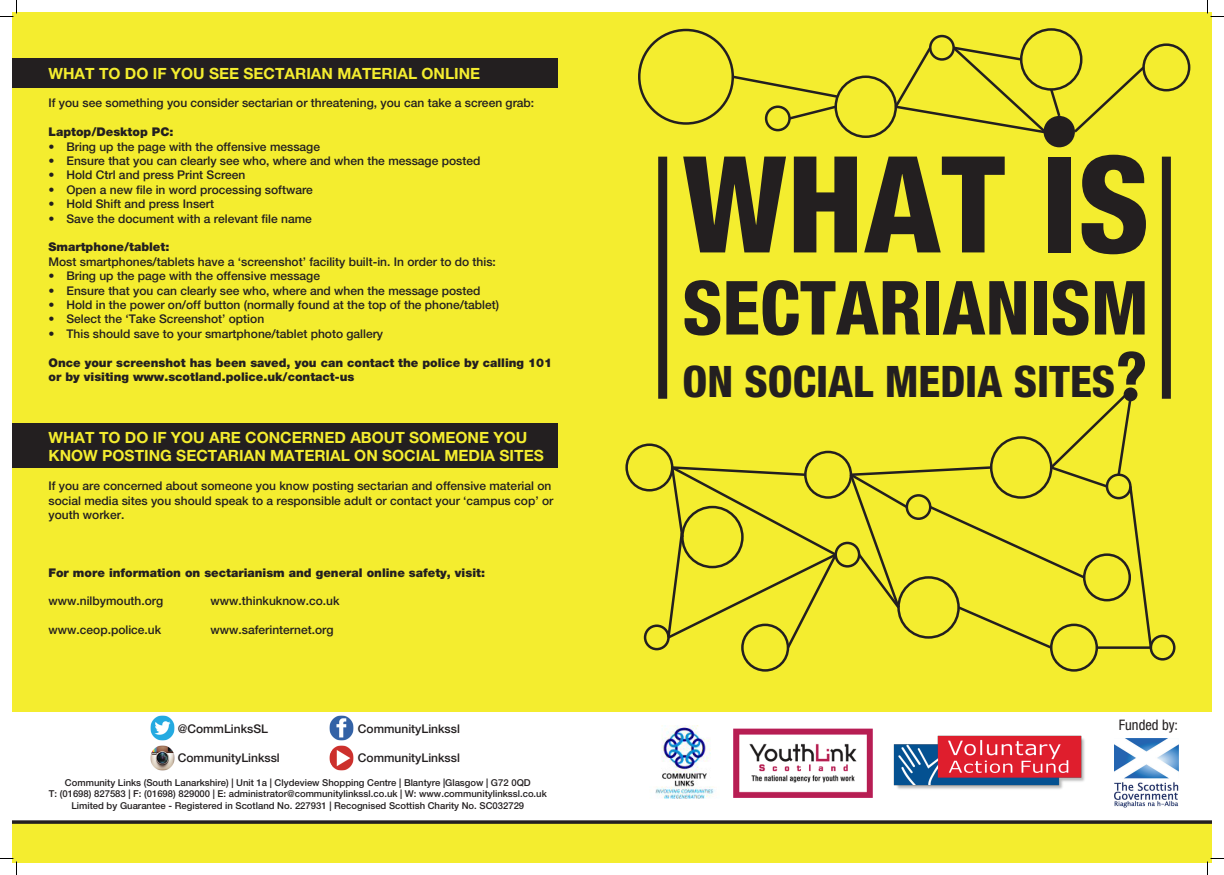
<style>
.page{position:relative;width:1224px;height:875px;background:#fff}
.page>*{position:absolute;margin:0;border:0;box-sizing:border-box;transform-origin:0 0}
.t1{font:800 condensed 134.25px "Helvetica Neue LT Std";color:#231f20}
.t2{font:800 condensed 74.75px "Helvetica Neue LT Std";color:#231f20}
.t3{font:800 condensed 43.5px "Helvetica Neue LT Std";color:#231f20}
.t4{font:700 15.5px/18.6px "Helvetica Neue LT Std";color:#f4ed2f}
.t5{font:condensed 14.5px "Helvetica Neue LT Std";color:#231f20}
.t6{font:500 12px/14.4px "Helvetica Neue LT Std";color:#231f20}
.t7{font:900 12px/14.4px "Helvetica Neue LT Std";color:#231f20}
.t8{font:500 9.5px/11.4px "Helvetica Neue LT Std";color:#231f20;text-align:center}
</style>
<div class="page">
<div style="left:12px;top:12px;width:1199px;height:851px;background:#f4ed2f"></div>
<div style="left:12px;top:59px;width:546px;height:29px;background:#231f20"></div>
<div style="left:12px;top:423px;width:546px;height:44px;background:#231f20"></div>
<svg style="left:12px;top:819px;width:1199px;height:5px;background:#64615b"></svg>
<div style="left:12px;top:712px;width:1199px;height:107px;background:#fff"></div>
<img style="left:655px;top:725px;width:60px;height:74px">
<img style="left:733px;top:728px;width:140px;height:70px">
<img style="left:1114px;top:738px;width:64px;height:70px">
<img style="left:893px;top:735px;width:192px;height:54px">
<div style="left:658px;top:157px;width:9px;height:242px;background:#231f20"></div>
<div style="left:1161px;top:157px;width:9px;height:242px;background:#231f20"></div>
<div style="left:638px;top:29px;width:96px;height:96px;border:2px solid #231f20;border-radius:50%"></div>
<div style="left:834px;top:75px;width:63px;height:63px;border:2px solid #231f20;border-radius:50%"></div>
<div style="left:1020px;top:28px;width:62px;height:63px;border:2px solid #231f20;border-radius:50%"></div>
<div style="left:804px;top:451px;width:48px;height:48px;border:2px solid #231f20;border-radius:50%"></div>
<div style="left:741px;top:624px;width:48px;height:48px;border:2px solid #231f20;border-radius:50%"></div>
<div style="left:1142px;top:43px;width:48px;height:48px;border:2px solid #231f20;border-radius:50%"></div>
<div style="left:625px;top:443px;width:48px;height:48px;border:2px solid #231f20;border-radius:50%"></div>
<div style="left:1050px;top:624px;width:48px;height:48px;border:2px solid #231f20;border-radius:50%"></div>
<div style="left:834px;top:542px;width:26px;height:26px;border:2px solid #231f20;border-radius:50%"></div>
<div style="left:1149px;top:635px;width:26px;height:25px;border:2px solid #231f20;border-radius:50%"></div>
<div style="left:929px;top:35px;width:26px;height:26px;border:2px solid #231f20;border-radius:50%"></div>
<div style="left:765px;top:105px;width:25px;height:26px;border:2px solid #231f20;border-radius:50%"></div>
<div style="left:1043px;top:116px;width:32px;height:31px;background:#231f20;border-radius:50%"></div>
<div style="left:644px;top:624px;width:25px;height:26px;border:2px solid #231f20;border-radius:50%"></div>
<svg style="left:730px;top:74px;width:110px;height:47px"></svg>
<svg style="left:665px;top:464px;width:174px;height:187px"></svg>
<svg style="left:1071px;top:64px;width:76px;height:71px"></svg>
<svg style="left:1118px;top:351px;width:27px;height:34px"></svg>
<svg style="left:1123px;top:387px;width:14px;height:14px"></svg>
<svg style="left:892px;top:44px;width:170px;height:92px"></svg>
<svg style="left:847px;top:391px;width:306px;height:260px"></svg>
<img style="left:329px;top:715px;width:25px;height:26px">
<img style="left:150px;top:745px;width:25px;height:26px">
<img style="left:150px;top:715px;width:25px;height:26px">
<img style="left:329px;top:745px;width:25px;height:26px">
<svg style="left:0;top:0;width:17px;height:17px"></svg>
<svg style="left:0;top:858px;width:17px;height:17px"></svg>
<svg style="left:1207px;top:0;width:17px;height:17px"></svg>
<svg style="left:1207px;top:858px;width:17px;height:17px"></svg>
<p class="t4" style="left:48px;top:63px;width:433px">WHAT TO DO IF YOU SEE SECTARIAN MATERIAL ONLINE</p>
<p class="t6" style="left:48px;top:96px;width:487px">If you see something you consider sectarian or threatening, you can take a screen grab:</p>
<p class="t7" style="left:48px;top:125px;width:126px">Laptop/Desktop PC:</p>
<p class="t6" style="left:48px;top:139px;width:273px">• Bring up the page with the offensive message</p>
<p class="t6" style="left:48px;top:153px;width:433px">• Ensure that you can clearly see who, where and when the message posted</p>
<p class="t6" style="left:48px;top:168px;width:198px">• Hold Ctrl and press Print Screen</p>
<p class="t6" style="left:48px;top:182px;width:266px">• Open a new file in word processing software</p>
<p class="t6" style="left:48px;top:197px;width:167px">• Hold Shift and press Insert</p>
<p class="t6" style="left:48px;top:211px;width:265px">• Save the document with a relevant file name</p>
<p class="t7" style="left:48px;top:240px;width:122px">Smartphone/tablet:</p>
<p class="t6" style="left:48px;top:254px;width:449px">Most smartphones/tablets have a ‘screenshot’ facility built-in. In order to do this:</p>
<p class="t6" style="left:48px;top:269px;width:273px">• Bring up the page with the offensive message</p>
<p class="t6" style="left:48px;top:283px;width:433px">• Ensure that you can clearly see who, where and when the message posted</p>
<p class="t6" style="left:48px;top:297px;width:452px">• Hold in the power on/off button (normally found at the top of the phone/tablet)</p>
<p class="t6" style="left:48px;top:312px;width:217px">• Select the ‘Take Screenshot’ option</p>
<p class="t6" style="left:48px;top:326px;width:336px">• This should save to your smartphone/tablet photo gallery</p>
<p class="t7" style="left:48px;top:355px;width:505px">Once your screenshot has been saved, you can contact the police by calling 101 or by visiting www.scotland.police.uk/contact-us</p>
<p class="t4" style="left:48px;top:428px;width:497px">WHAT TO DO IF YOU ARE CONCERNED ABOUT SOMEONE YOU<br>KNOW POSTING SECTARIAN MATERIAL ON SOCIAL MEDIA SITES</p>
<p class="t6" style="left:48px;top:479px;width:506px">If you are concerned about someone you know posting sectarian and offensive material on social media sites you should speak to a responsible adult or contact your ‘campus cop’ or youth worker.</p>
<p class="t7" style="left:48px;top:565px;width:438px">For more information on sectarianism and general online safety, visit:</p>
<p class="t6" style="left:48px;top:594px;width:116px">www.nilbymouth.org</p>
<p class="t6" style="left:210px;top:594px;width:130px">www.thinkuknow.co.uk</p>
<p class="t6" style="left:48px;top:623px;width:114px">www.ceop.police.uk</p>
<p class="t6" style="left:210px;top:623px;width:124px">www.saferinternet.org</p>
<p class="t6" style="left:178px;top:722px;width:92px">@CommLinksSL</p>
<p class="t6" style="left:358px;top:722px;width:104px">CommunityLinkssl</p>
<p class="t6" style="left:178px;top:750px;width:104px">CommunityLinkssl</p>
<p class="t6" style="left:358px;top:750px;width:104px">CommunityLinkssl</p>
<p class="t8" style="left:49px;top:777px;width:499px">Community Links (South Lanarkshire) | Unit 1a | Clydeview Shopping Centre | Blantyre |Glasgow | G72 0QD<br>T: (01698) 827583 | F: (01698) 829000 | E: administrator@communitylinkssl.co.uk | W: www.communitylinkssl.co.uk<br>Limited by Guarantee - Registered in Scotland No. 227931 | Recognised Scottish Charity No. SC032729</p>
<h1 class="t1" style="left:682px;top:122px;width:469px">WHAT IS</h1>
<h2 class="t2" style="left:682px;top:262px;width:468px">SECTARIANISM</h2>
<h3 class="t3" style="left:682px;top:354px;width:434px">ON SOCIAL MEDIA SITES</h3>
<p class="t5" style="left:1118px;top:717px;width:61px">Funded by:</p>
</div>
